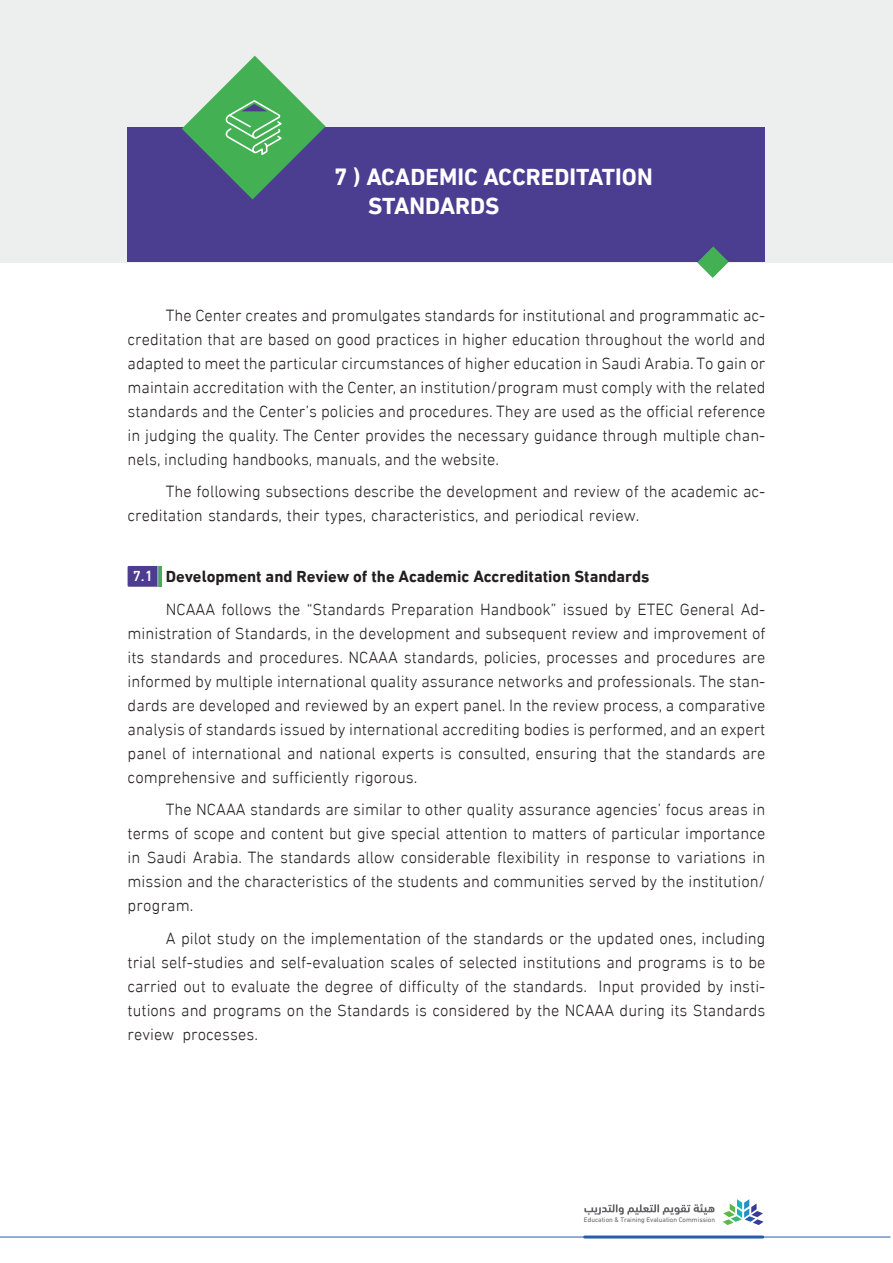
<style>
.page{position:relative;width:893px;height:1263px;background:#fff}
.page>*{position:absolute;margin:0;border:0;box-sizing:border-box;transform-origin:0 0}
.t1{font:700 24px/28.5px "DIN Next LTW23";color:#fff}
.t2{font:300 16.5px/24px "DIN Next LTW23";color:#231f20;text-align:justify}
.t3{font:6.9px "DIN Next LTW23";color:#636366}
.s1{font-weight:500;font-size:15px;color:#fff}
.s2{font-weight:700}
</style>
<div class="page">
<hr style="left:0;top:1237px;width:890px;height:1px;background:#275dab">
<hr style="left:585px;top:1235px;width:178px;height:3px;background:#275dab">
<svg style="left:723px;top:1199px;width:40px;height:26px"></svg>
<svg style="left:584px;top:1204px;width:130px;height:10px"></svg>
<div style="left:128px;top:566px;width:33px;height:21px;background:#4c3d91"></div>
<div style="left:157px;top:566px;width:5px;height:21px;background:#45ae53"></div>
<hr style="left:157px;top:566px;width:2px;height:21px;background:#979acc">
<div style="left:0;top:0;width:893px;height:263px;background:#edeeee"></div>
<div style="left:128px;top:128px;width:637px;height:134px;background:#4b3d90"></div>
<svg style="left:697px;top:246px;width:32px;height:32px"></svg>
<svg style="left:182px;top:56px;width:144px;height:143px"></svg>
<h1 class="t1" style="left:368px;top:163px;width:286px;text-indent:-34px">7 ) ACADEMIC ACCREDITATION<br>STANDARDS</h1>
<p class="t2" style="left:128px;top:303px;width:639px;text-indent:38px">The Center creates and promulgates standards for institutional and programmatic ac&shy;creditation that are based on good practices in higher education throughout the world and adapted to meet the particular circumstances of higher education in Saudi Arabia. To gain or maintain accreditation with the Center, an institution/program must comply with the related standards and the Center’s policies and procedures. They are used as the official reference in judging the quality. The Center provides the necessary guidance through multiple chan&shy;nels, including handbooks, manuals, and the website.</p>
<p class="t2" style="left:128px;top:480px;width:639px;text-indent:38px">The following subsections describe the development and review of the academic ac&shy;creditation standards, their types, characteristics, and periodical review.</p>
<p class="t2" style="left:166px;top:560px;width:601px;line-height:32.5px;text-indent:-33px"><span class="s1">7.1</span> <span class="s2">Development and Review of the Academic Accreditation Standards<br></span>NCAAA follows the “Standards Preparation Handbook” issued by ETEC General Ad-</p>
<p class="t2" style="left:128px;top:621px;width:639px">ministration of Standards, in the development and subsequent review and improvement of its standards and procedures. NCAAA standards, policies, processes and procedures are informed by multiple international quality assurance networks and professionals. The stan&shy;dards are developed and reviewed by an expert panel. In the review process, a comparative analysis of standards issued by international accrediting bodies is performed, and an expert panel of international and national experts is consulted, ensuring that the standards are comprehensive and sufficiently rigorous.</p>
<p class="t2" style="left:128px;top:798px;width:639px;text-indent:38px">The NCAAA standards are similar to other quality assurance agencies’ focus areas in terms of scope and content but give special attention to matters of particular importance in Saudi Arabia. The standards allow considerable flexibility in response to variations in mission and the characteristics of the students and communities served by the institution/ program.</p>
<p class="t2" style="left:128px;top:926px;width:639px;text-indent:38px">A pilot study on the implementation of the standards or the updated ones, including trial self-studies and self-evaluation scales of selected institutions and programs is to be carried out to evaluate the degree of difficulty of the standards. Input provided by insti&shy;tutions and programs on the Standards is considered by the NCAAA during its Standards review processes.</p>
<p class="t3" style="left:584px;top:1215px;width:133px">Education &amp; Training Evaluation Commission</p>
</div>
